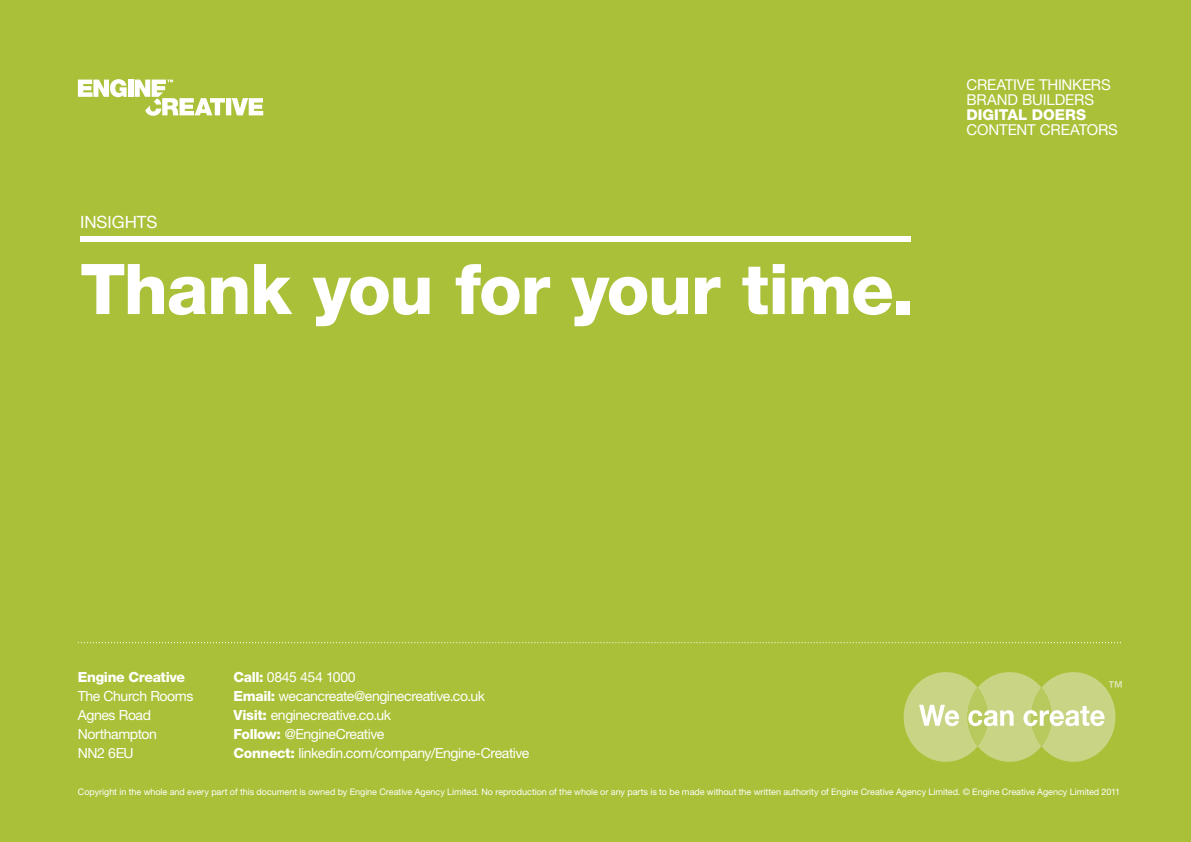
<style>
.page{position:relative;width:1191px;height:842px;background:#aac038}
.page>*{position:absolute;margin:0;border:0;box-sizing:border-box;transform-origin:0 0}
.t1{font:800 70px "Helvetica Neue LT Std";letter-spacing:-.02em;color:#fff}
.t2{font:17px "Helvetica Neue LT Std";letter-spacing:-.005em;color:#fff}
.t3{font:15px "Helvetica Neue LT Std";letter-spacing:-.01em;color:#fff}
.t4{font:800 15px "Helvetica Neue LT Std";color:#fff}
.t5{font:14px/19px "Helvetica Neue LT Std";letter-spacing:-.03em;color:#fff}
.t6{font:9px "Helvetica Neue LT Std";color:#fff}
.s1{font-weight:800}
</style>
<div class="page">
<svg style="left:903px;top:672px;width:218px;height:90px"></svg>
<svg style="left:78px;top:642px;width:1043px;height:1px"></svg>
<div style="left:80px;top:236px;width:830px;height:5px;background:#fff"></div>
<svg style="left:78px;top:79px;width:49px;height:18px"></svg>
<div style="left:128px;top:80px;width:5px;height:17px;background:#fff"></div>
<svg style="left:135px;top:80px;width:128px;height:36px"></svg>
<p class="t2" style="left:80px;top:211px;width:79px">INSIGHTS</p>
<p class="t1" style="left:80px;top:247px;width:835px">Thank you for your time.</p>
<p class="t3" style="left:966px;top:75px;width:140px">CREATIVE THINKERS</p>
<p class="t3" style="left:966px;top:90px;width:124px">BRAND BUILDERS</p>
<p class="t4" style="left:966px;top:105px;width:121px">DIGITAL DOERS</p>
<p class="t3" style="left:966px;top:120px;width:153px">CONTENT CREATORS</p>
<p class="t5" style="left:78px;top:667px;width:117px"><span class="s1">Engine Creative<br></span>The Church Rooms<br>Agnes Road<br>Northampton<br>NN2 6EU</p>
<p class="t6" style="left:78px;top:787px;width:1044px">Copyright in the whole and every part of this document is owned by Engine Creative Agency Limited. No reproduction of the whole or any parts is to be made without the written authority of Engine Creative Agency Limited. © Engine Creative Agency Limited 2011</p>
<p class="t5" style="left:233px;top:667px;width:124px"><span class="s1">Call:</span> 0845 454 1000</p>
<p class="t5" style="left:233px;top:686px;width:253px"><span class="s1">Email:</span> wecancreate@enginecreative.co.uk</p>
<p class="t5" style="left:233px;top:705px;width:155px"><span class="s1">Visit:</span> enginecreative.co.uk</p>
<p class="t5" style="left:233px;top:724px;width:147px"><span class="s1">Follow:</span> @EngineCreative</p>
<p class="t5" style="left:233px;top:743px;width:297px"><span class="s1">Connect:</span> linkedin.com/company/Engine-Creative</p>
</div>
